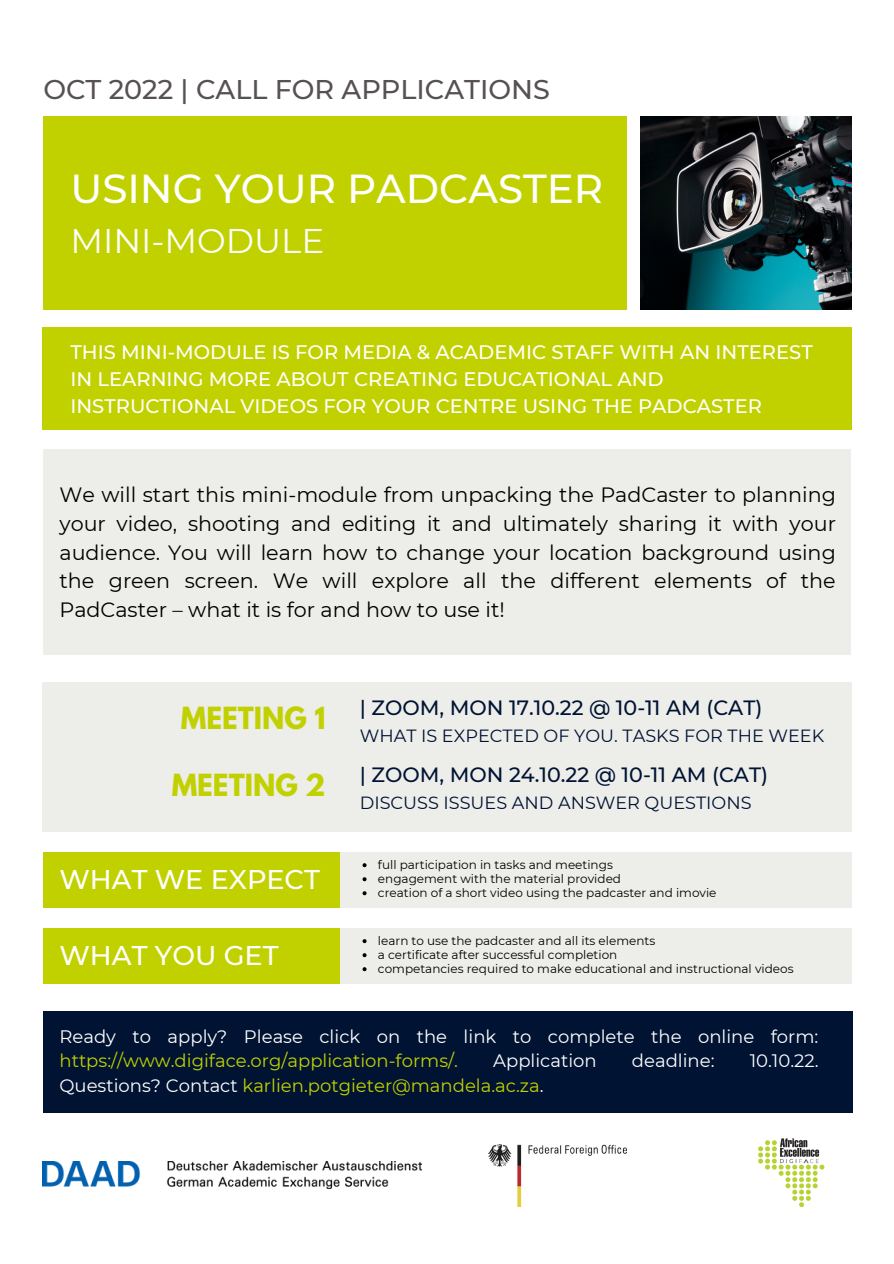
<style>
.page{position:relative;width:894px;height:1264px;background:#fff}
.page>*{position:absolute;margin:0;border:0;box-sizing:border-box;transform-origin:0 0}
.t1{font:500 40.35px "Montserrat";color:#fff}
.t2{font:34.2px "Montserrat";color:#fff}
.t3{font:500 27px "Montserrat";color:#575154}
.t4{font:500 27px "Montserrat";color:#fff}
.t5{font:700 27px "League Spartan";color:#c1d100}
.t6{font:20.7px/28.7px "Montserrat";color:#000;text-align:justify}
.t7{font:500 20.7px "Montserrat";color:#001333}
.t8{font:500 19.5px/27px "Montserrat";color:#fff}
.t9{font:18px "Montserrat";color:#c1d100}
.t10{font:18px "Montserrat";color:#fff}
.t11{font:17.7px "Montserrat";color:#001333}
.t12{font:12px/14px "Montserrat";color:#000}
.s1{color:#fff}
</style>
<div class="page">
<div style="left:43px;top:116px;width:583px;height:194px;background:#c1d100"></div>
<div style="left:43px;top:450px;width:808px;height:204px;background:#ededea"></div>
<div style="left:43px;top:1011px;width:808px;height:101px;background:#001333"></div>
<div style="left:43px;top:682px;width:808px;height:149px;background:#ededea"></div>
<div style="left:43px;top:852px;width:809px;height:55px;background:#ededea"></div>
<div style="left:43px;top:852px;width:296px;height:55px;background:#c1d100"></div>
<div style="left:43px;top:928px;width:808px;height:55px;background:#ededea"></div>
<div style="left:43px;top:928px;width:296px;height:55px;background:#c1d100"></div>
<img style="left:488px;top:1144px;width:138px;height:62px">
<img style="left:43px;top:1161px;width:378px;height:27px">
<div style="left:43px;top:327px;width:808px;height:103px;background:#c1d100"></div>
<img style="left:640px;top:116px;width:211px;height:194px">
<svg style="left:362px;top:863px;width:4px;height:4px"></svg>
<svg style="left:362px;top:877px;width:4px;height:4px"></svg>
<svg style="left:362px;top:891px;width:4px;height:4px"></svg>
<svg style="left:362px;top:939px;width:4px;height:4px"></svg>
<svg style="left:362px;top:953px;width:4px;height:4px"></svg>
<svg style="left:362px;top:967px;width:4px;height:4px"></svg>
<img style="left:758px;top:1138px;width:67px;height:70px">
<h3 class="t3" style="left:43px;top:73px;width:508px">OCT 2022 | CALL FOR APPLICATIONS</h3>
<h1 class="t1" style="left:70px;top:164px;width:534px">USING YOUR PADCASTER</h1>
<h2 class="t2" style="left:70px;top:220px;width:255px">MINI-MODULE</h2>
<p class="t8" style="left:70px;top:338px;width:743px">THIS MINI-MODULE IS FOR MEDIA &amp; ACADEMIC STAFF WITH AN INTEREST<br>IN LEARNING MORE ABOUT CREATING EDUCATIONAL AND<br>INSTRUCTIONAL VIDEOS FOR YOUR CENTRE USING THE PADCASTER</p>
<p class="t6" style="left:59px;top:480px;width:777px">We will start this mini-module from unpacking the PadCaster to planning your video, shooting and editing it and ultimately sharing it with your audience. You will learn how to change your location background using the green screen. We will explore all the different elements of the PadCaster – what it is for and how to use it!</p>
<h3 class="t5" style="left:181px;top:704px;width:146px">MEETING 1</h3>
<p class="t7" style="left:360px;top:695px;width:404px">| ZOOM, MON 17.10.22 @ 10-11 AM (CAT)</p>
<p class="t11" style="left:360px;top:725px;width:465px">WHAT IS EXPECTED OF YOU. TASKS FOR THE WEEK</p>
<h3 class="t5" style="left:172px;top:771px;width:155px">MEETING 2</h3>
<p class="t7" style="left:360px;top:762px;width:410px">| ZOOM, MON 24.10.22 @ 10-11 AM (CAT)</p>
<p class="t11" style="left:360px;top:792px;width:393px">DISCUSS ISSUES AND ANSWER QUESTIONS</p>
<h3 class="t4" style="left:59px;top:863px;width:262px">WHAT WE EXPECT</h3>
<h3 class="t4" style="left:59px;top:939px;width:220px">WHAT YOU GET</h3>
<p class="t12" style="left:378px;top:858px;width:340px">full participation in tasks and meetings<br>engagement with the material provided<br>creation of a short video using the padcaster and imovie</p>
<p class="t12" style="left:378px;top:933px;width:417px">learn to use the padcaster and all its elements<br>a certificate after successful completion<br>competancies required to make educational and instructional videos</p>
<p class="t10" style="left:59px;top:1025px;width:760px">Ready to apply? Please click on the link to complete the online form:</p>
<p class="t9" style="left:59px;top:1050px;width:400px">https://www.digiface.org/application-forms/.</p>
<p class="t10" style="left:493px;top:1050px;width:105px">Application</p>
<p class="t10" style="left:631px;top:1050px;width:84px">deadline:</p>
<p class="t10" style="left:749px;top:1050px;width:70px">10.10.22.</p>
<p class="t9" style="left:59px;top:1074px;width:485px"><span class="s1">Questions? Contact</span> karlien.potgieter@mandela.ac.za<span class="s1">.</span></p>
</div>
